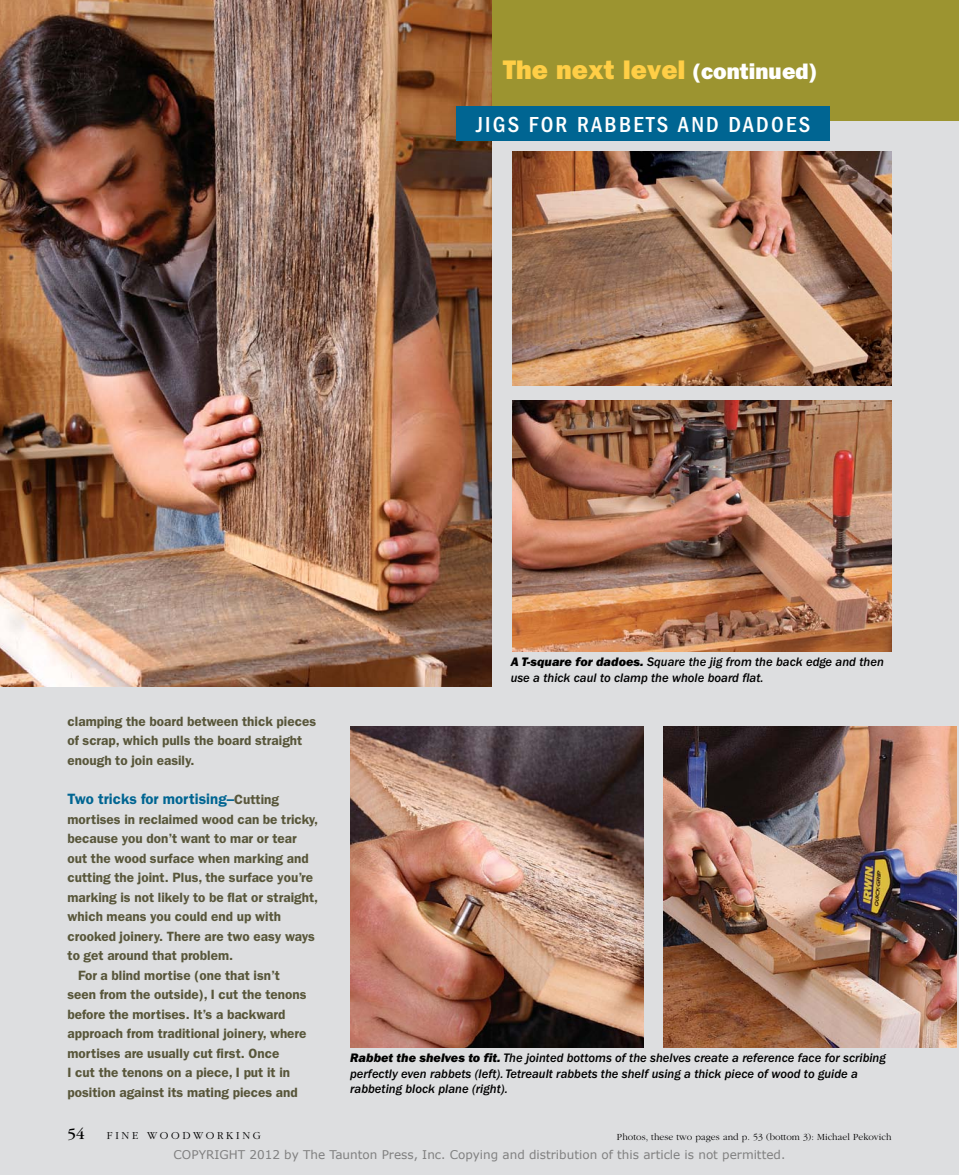
<style>
.page{position:relative;width:959px;height:1175px;background:#fff}
.page>*{position:absolute;margin:0;border:0;box-sizing:border-box;transform-origin:0 0}
.t1{font:27px "ITC Franklin Gothic Std Hvy";color:#ffce46}
.t2{font:500 condensed 22.5px "ITC Franklin Gothic Std";letter-spacing:.1em;color:#fff}
.t3{font:16.05px "ITC Garamond Std";color:#000}
.t4{font:600 15px "ITC Franklin Gothic Std";color:#006592}
.t5{font:600 13.5px/19.5px "ITC Franklin Gothic Std";color:#58563a}
.t6{font:12.75px/15.8px "ITC Franklin Gothic Std Med It";color:#000}
.t7{font:12px "Verdana";color:#808080}
.t8{font:300 11.1px "ITC Garamond Std";letter-spacing:.36em;color:#000}
.t9{font:300 9.75px "ITC Garamond Std";letter-spacing:.005em;color:#000}
.s1{font-size:22.5px;color:#fff}
.s2{font-size:13.5px;color:#58563a}
.s3{font-family:"ITC Franklin Gothic Std Hvy It"}
</style>
<div class="page">
<div style="left:0;top:0;width:958px;height:1174px;background:#dddee0"></div>
<div style="left:0;top:0;width:958px;height:120px;background:#9c9430"></div>
<img style="left:0;top:0;width:491px;height:686px">
<img style="left:512px;top:152px;width:379px;height:234px">
<div style="left:456px;top:106px;width:374px;height:35px;background:#006592"></div>
<img style="left:512px;top:400px;width:379px;height:251px">
<img style="left:350px;top:726px;width:293px;height:321px">
<img style="left:664px;top:726px;width:292px;height:321px">
<h1 class="t1" style="left:503px;top:53px;width:316px">The next level <span class="s1">(continued)</span></h1>
<h2 class="t2" style="left:476px;top:111px;width:335px">JIGS FOR RABBETS AND DADOES</h2>
<p class="t5" style="left:68px;top:711px;width:250px">clamping the board between thick pieces of scrap, which pulls the board straight enough to join easily.</p>
<p class="t4" style="left:68px;top:790px;width:213px">Two tricks for mortising–<span class="s2">Cutting</span></p>
<p class="t5" style="left:68px;top:809px;width:252px">mortises in reclaimed wood can be tricky,</p>
<p class="t5" style="left:68px;top:828px;width:231px">because you don’t want to mar or tear</p>
<p class="t5" style="left:68px;top:848px;width:243px">out the wood surface when marking and</p>
<p class="t5" style="left:68px;top:867px;width:247px">cutting the joint. Plus, the surface you’re</p>
<p class="t5" style="left:68px;top:887px;width:252px">marking is not likely to be flat or straight,</p>
<p class="t5" style="left:68px;top:906px;width:215px">which means you could end up with</p>
<p class="t5" style="left:68px;top:926px;width:249px">crooked joinery. There are two easy ways</p>
<p class="t5" style="left:68px;top:945px;width:167px">to get around that problem.</p>
<p class="t5" style="left:78px;top:965px;width:203px">For a blind mortise (one that isn’t</p>
<p class="t5" style="left:68px;top:984px;width:240px">seen from the outside), I cut the tenons</p>
<p class="t5" style="left:68px;top:1004px;width:219px">before the mortises. It’s a backward</p>
<p class="t5" style="left:68px;top:1023px;width:240px">approach from traditional joinery, where</p>
<p class="t5" style="left:68px;top:1043px;width:213px">mortises are usually cut first. Once</p>
<p class="t5" style="left:68px;top:1062px;width:224px">I cut the tenons on a piece, I put it in</p>
<p class="t5" style="left:68px;top:1082px;width:232px">position against its mating pieces and</p>
<p class="t6" style="left:510px;top:654px;width:375px"><span class="s3">A T-square for dadoes.</span> Square the jig from the back edge and then use a thick caul to clamp the whole board flat.</p>
<p class="t6" style="left:350px;top:1049px;width:537px"><span class="s3">Rabbet the shelves to fit.</span> The jointed bottoms of the shelves create a reference face for scribing perfectly even rabbets (left). Tetreault rabbets the shelf using a thick piece of wood to guide a rabbeting block plane (right).</p>
<p class="t3" style="left:68px;top:1124px;width:19px">54</p>
<p class="t8" style="left:107px;top:1129px;width:155px">FINE woo dwor kin g</p>
<p class="t9" style="left:617px;top:1131px;width:276px">Photos, these two pages and p. 53 (bottom 3): Michael Pekovich</p>
<p class="t7" style="left:174px;top:1146px;width:613px">COPYRIGHT 2012 by The Taunton Press, Inc. Copying and distribution of this article is not permitted.</p>
</div>
